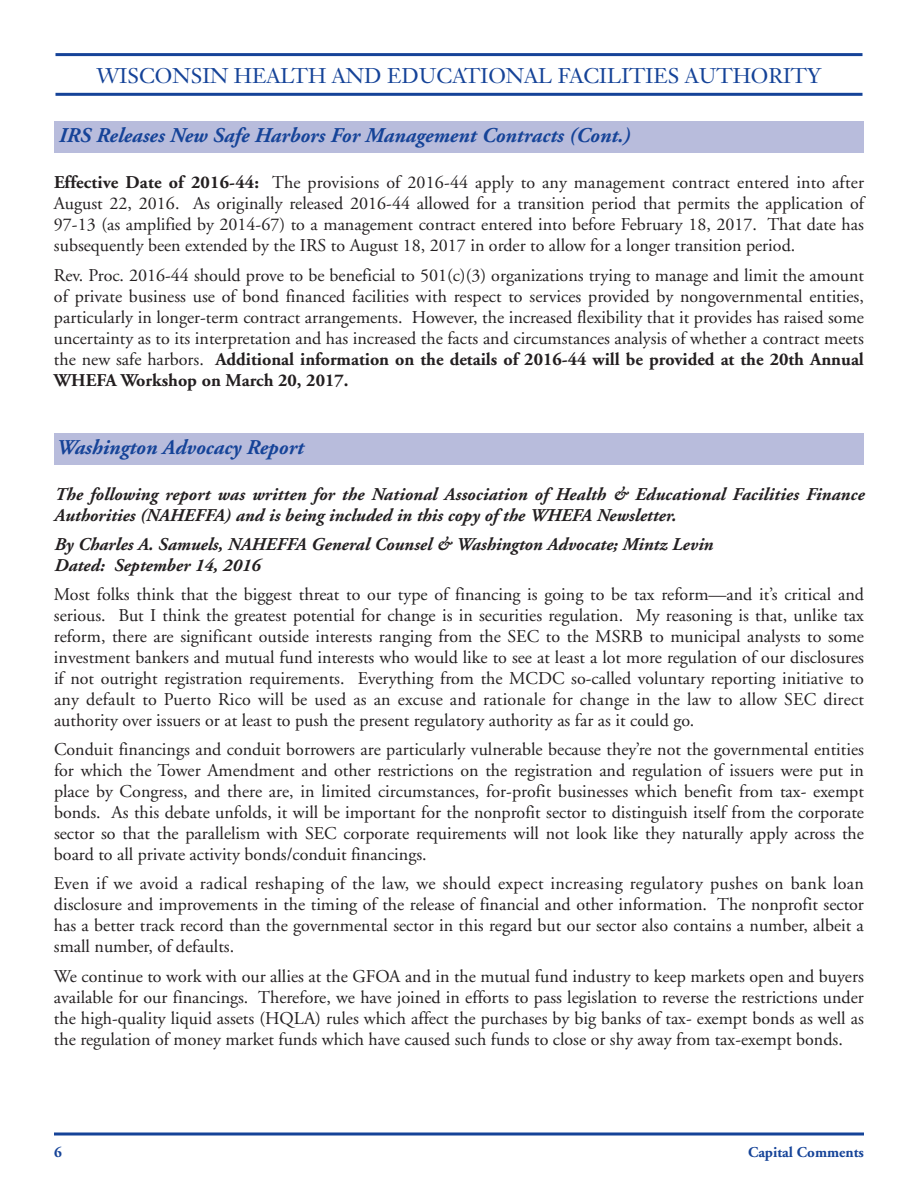
<style>
.page{position:relative;width:918px;height:1188px;background:#fff}
.page>*{position:absolute;margin:0;border:0;box-sizing:border-box;transform-origin:0 0}
.t1{font:italic 700 21px "Adobe Garamond";color:#154398}
.t2{font:21px "Janson Text";color:#154398}
.t3{font:18px/21px "Adobe Garamond";color:#231f20;text-align:justify}
.t4{font:italic 700 18px/21px "Adobe Garamond";color:#231f20}
.t5{font:700 15px "Adobe Garamond";color:#154398}
.s1{font-weight:700}
</style>
<div class="page">
<svg style="left:54px;top:1132px;width:810px;height:4px;background:#4f71b1"></svg>
<hr style="left:56px;top:53px;width:806px;height:3px;background:#154398">
<hr style="left:56px;top:93px;width:806px;height:3px;background:#154398">
<div style="left:54px;top:122px;width:810px;height:31px;background:#b8bcdc"></div>
<div style="left:54px;top:433px;width:810px;height:32px;background:#b8bcdc"></div>
<p class="t2" style="left:97px;top:67px;width:726px">WISCONSIN HEALTH AND EDUCATIONAL FACILITIES AUTHORITY</p>
<p class="t1" style="left:58px;top:127px;width:573px">IRS Releases New Safe Harbors For Management Contracts (Cont.)</p>
<p class="t3" style="left:54px;top:174px;width:812px"><span class="s1">Effective Date of 2016-44:</span> The provisions of 2016-44 apply to any management contract entered into after August 22, 2016. As originally released 2016-44 allowed for a transition period that permits the application of 97-13 (as amplified by 2014-67) to a management contract entered into before February 18, 2017. That date has subsequently been extended by the IRS to August 18, 2017 in order to allow for a longer transition period.</p>
<p class="t3" style="left:54px;top:266px;width:812px">Rev. Proc. 2016-44 should prove to be beneficial to 501(c)(3) organizations trying to manage and limit the amount of private business use of bond financed facilities with respect to services provided by nongovernmental entities, particularly in longer-term contract arrangements. However, the increased flexibility that it provides has raised some uncertainty as to its interpretation and has increased the facts and circumstances analysis of whether a contract meets the new safe harbors. <span class="s1">Additional information on the details of 2016-44 will be provided at the 20th Annual WHEFA Workshop on March 20, 2017.</span></p>
<p class="t1" style="left:56px;top:439px;width:249px">Washington Advocacy Report</p>
<p class="t4" style="left:54px;top:485px;width:811px">The following report was written for the National Association of Health &amp; Educational Facilities Finance<br>Authorities (NAHEFFA) and is being included in this copy of the WHEFA Newsletter.</p>
<p class="t4" style="left:54px;top:535px;width:660px">By Charles A. Samuels, NAHEFFA General Counsel &amp; Washington Advocate; Mintz Levin<br>Dated: September 14, 2016</p>
<p class="t3" style="left:54px;top:586px;width:812px">Most folks think that the biggest threat to our type of financing is going to be tax reform—and it’s critical and serious. But I think the greatest potential for change is in securities regulation. My reasoning is that, unlike tax reform, there are significant outside interests ranging from the SEC to the MSRB to municipal analysts to some investment bankers and mutual fund interests who would like to see at least a lot more regulation of our disclosures if not outright registration requirements. Everything from the MCDC so-called voluntary reporting initiative to any default to Puerto Rico will be used as an excuse and rationale for change in the law to allow SEC direct authority over issuers or at least to push the present regulatory authority as far as it could go.</p>
<p class="t3" style="left:54px;top:741px;width:812px">Conduit financings and conduit borrowers are particularly vulnerable because they’re not the governmental entities for which the Tower Amendment and other restrictions on the registration and regulation of issuers were put in place by Congress, and there are, in limited circumstances, for-profit businesses which benefit from tax- exempt bonds. As this debate unfolds, it will be important for the nonprofit sector to distinguish itself from the corporate sector so that the parallelism with SEC corporate requirements will not look like they naturally apply across the board to all private activity bonds/conduit financings.</p>
<p class="t3" style="left:54px;top:875px;width:812px">Even if we avoid a radical reshaping of the law, we should expect increasing regulatory pushes on bank loan disclosure and improvements in the timing of the release of financial and other information. The nonprofit sector has a better track record than the governmental sector in this regard but our sector also contains a number, albeit a small number, of defaults.</p>
<p class="t3" style="left:54px;top:967px;width:812px">We continue to work with our allies at the GFOA and in the mutual fund industry to keep markets open and buyers available for our financings. Therefore, we have joined in efforts to pass legislation to reverse the restrictions under the high-quality liquid assets (HQLA) rules which affect the purchases by big banks of tax- exempt bonds as well as the regulation of money market funds which have caused such funds to close or shy away from tax-exempt bonds.</p>
<p class="t5" style="left:54px;top:1146px;width:9px">6</p>
<p class="t5" style="left:748px;top:1146px;width:117px">Capital Comments</p>
</div>
